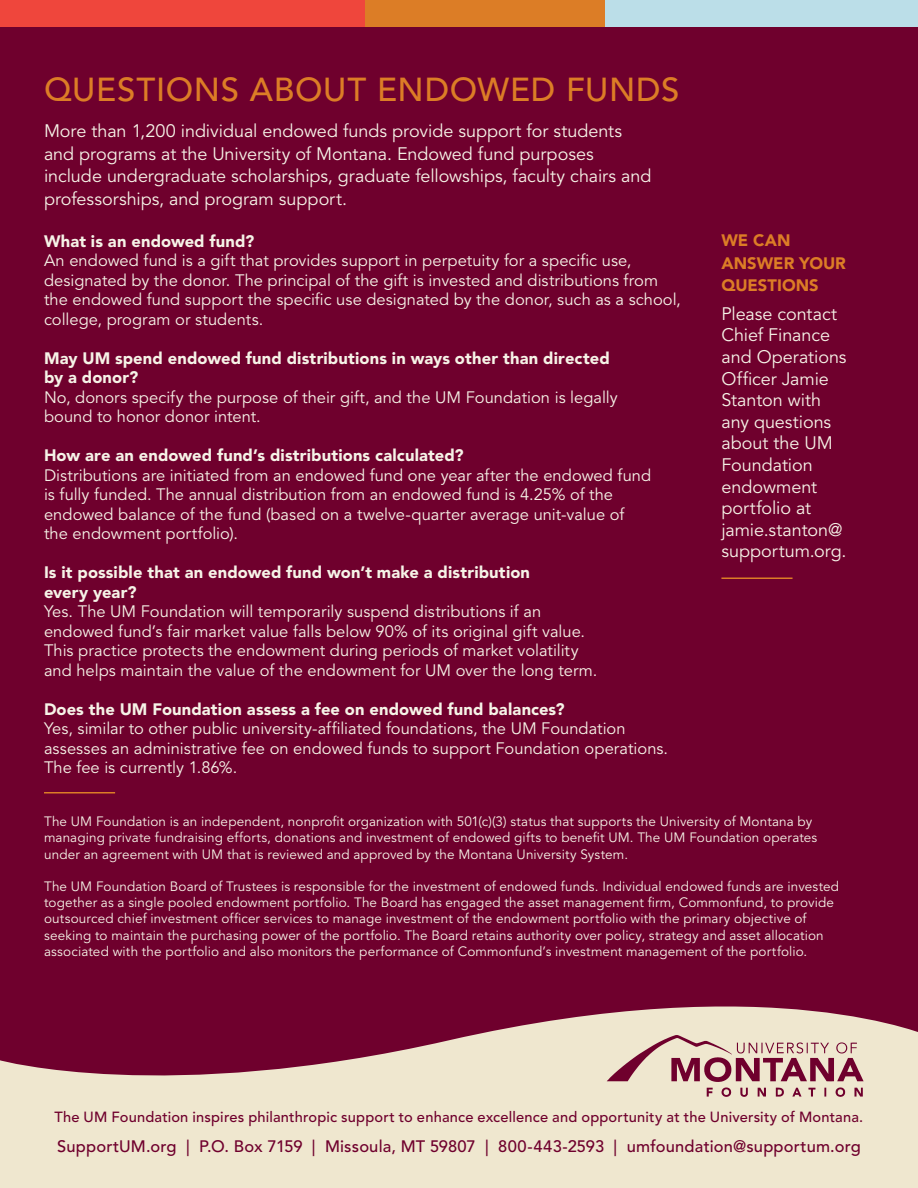
<style>
.page{position:relative;width:918px;height:1188px;background:#6f002d}
.page>*{position:absolute;margin:0;border:0;box-sizing:border-box;transform-origin:0 0}
.t1{font:500 33px "Avenir LT Std";letter-spacing:.02em;color:#dc7d26}
.t2{font:18px/21.6px "Avenir LT Std";letter-spacing:-.005em;color:#f6f3e7}
.t3{font:16.5px/19.5px "Avenir LT Std";color:#f6f3e7}
.t4{font:500 16.5px "Avenir LT Std";letter-spacing:.01em;color:#6f002d}
.t5{font:900 16.5px/22.5px "Avenir LT Std";color:#dc7d26}
.Basic_Body_Copy{font:500 14.7px "Avenir LT Std";letter-spacing:.015em;color:#6f002d}
.t6{font:13.5px/16.2px "Avenir LT Std";letter-spacing:.01em;color:#f6f3e7}
.s1{font-weight:900}
</style>
<div class="page">
<svg style="left:0;top:1006px;width:918px;height:182px;fill:#efe7cf"></svg>
<svg style="left:607px;top:1035px;width:257px;height:62px"></svg>
<hr style="left:721px;top:578px;width:72px;height:1px;background:#dc7d26">
<div style="left:0;top:0;width:365px;height:27px;background:#ef463c"></div>
<div style="left:365px;top:0;width:240px;height:27px;background:#dc7d26"></div>
<div style="left:605px;top:0;width:313px;height:27px;background:#bbdee8"></div>
<hr style="left:44px;top:792px;width:71px;height:2px;background:#dc7d26">
<p class="t1" style="left:44px;top:71px;width:637px">QUESTIONS ABOUT ENDOWED FUNDS</p>
<p class="t2" style="left:44px;top:120px;width:609px;line-height:22.5px">More than 1,200 individual endowed funds provide support for students and programs at the University of Montana. Endowed fund purposes include undergraduate scholarships, graduate fellowships, faculty chairs and professorships, and program support.</p>
<p class="t3" style="left:44px;top:232px;width:638px"><span class="s1">What is an endowed fund?<br></span>An endowed fund is a gift that provides support in perpetuity for a specific use, designated by the donor. The principal of the gift is invested and distributions from the endowed fund support the specific use designated by the donor, such as a school, college, program or students.</p>
<p class="t3" style="left:44px;top:349px;width:575px"><span class="s1">May UM spend endowed fund distributions in ways other than directed by a donor?<br></span>No, donors specify the purpose of their gift, and the UM Foundation is legally bound to honor donor intent.</p>
<p class="t3" style="left:44px;top:446px;width:609px"><span class="s1">How are an endowed fund’s distributions calculated?<br></span>Distributions are initiated from an endowed fund one year after the endowed fund is fully funded. The annual distribution from an endowed fund is 4.25% of the endowed balance of the fund (based on a twelve-quarter average unit-value of the endowment portfolio).</p>
<p class="t3" style="left:44px;top:563px;width:555px"><span class="s1">Is it possible that an endowed fund won’t make a distribution<br>every year?<br></span>Yes. The UM Foundation will temporarily suspend distributions if an endowed fund’s fair market value falls below 90% of its original gift value.<br>This practice protects the endowment during periods of market volatility and helps maintain the value of the endowment for UM over the long term.</p>
<p class="t3" style="left:44px;top:700px;width:626px"><span class="s1">Does the UM Foundation assess a fee on endowed fund balances?<br></span>Yes, similar to other public university-affiliated foundations, the UM Foundation assesses an administrative fee on endowed funds to support Foundation operations.<br>The fee is currently 1.86%.</p>
<p class="t5" style="left:721px;top:229px;width:126px">WE CAN<br>ANSWER YOUR<br>QUESTIONS</p>
<p class="t2" style="left:721px;top:303px;width:127px">Please contact<br>Chief Finance and Operations<br>Officer Jamie<br>Stanton with any questions about the UM<br>Foundation endowment portfolio at jamie.stanton@ supportum.org.</p>
<p class="t6" style="left:44px;top:814px;width:775px">The UM Foundation is an independent, nonprofit organization with 501(c)(3) status that supports the University of Montana by managing private fundraising efforts, donations and investment of endowed gifts to benefit UM. The UM Foundation operates under an agreement with UM that is reviewed and approved by the Montana University System.</p>
<p class="t6" style="left:44px;top:879px;width:797px">The UM Foundation Board of Trustees is responsible for the investment of endowed funds. Individual endowed funds are invested together as a single pooled endowment portfolio. The Board has engaged the asset management firm, Commonfund, to provide outsourced chief investment officer services to manage investment of the endowment portfolio with the primary objective of seeking to maintain the purchasing power of the portfolio. The Board retains authority over policy, strategy and asset allocation associated with the portfolio and also monitors the performance of Commonfund’s investment management of the portfolio.</p>
<p class="Basic_Body_Copy" style="left:54px;top:1108px;width:810px">The UM Foundation inspires philanthropic support to enhance excellence and opportunity at the University of Montana.</p>
<p class="t4" style="left:57px;top:1137px;width:805px">SupportUM.org | P.O. Box 7159 | Missoula, MT 59807 | 800-443-2593 | umfoundation@supportum.org</p>
</div>
